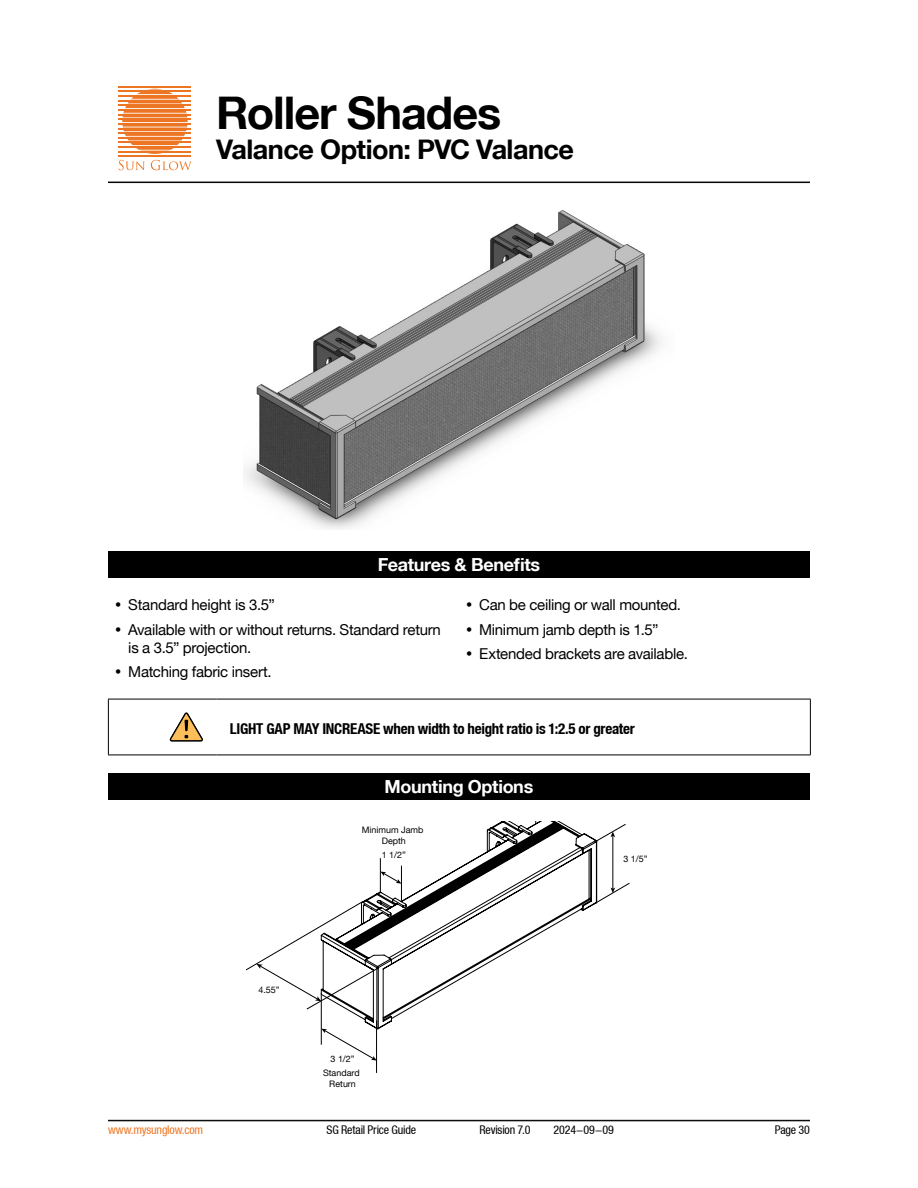
<style>
.page{position:relative;width:918px;height:1188px;background:#fff}
.page>*{position:absolute;margin:0;border:0;box-sizing:border-box;transform-origin:0 0}
.t1{font:700 45px "Helvetica Neue LT";letter-spacing:-.025em;color:#000}
.t2{font:700 27px "Helvetica Neue LT";letter-spacing:-.02em;color:#000}
.t3{font:700 18px "Helvetica Neue LT";letter-spacing:-.02em;color:#fff}
.t4{font:15px/24.8px "Helvetica Neue LT";letter-spacing:-.02em;color:#000}
.t5{font:700 condensed 15px "Helvetica Neue LT";letter-spacing:-.015em;color:#000}
.t6{font:condensed 12px "Helvetica Neue LT";letter-spacing:-.015em;color:#000}
.t7{font:condensed 12px "Helvetica Neue LT";letter-spacing:-.015em;color:#ee7623}
.t8{font:8.85px/10.6px "Helvetica Neue LT";color:#000;text-align:center}
</style>
<div class="page">
<svg style="left:122px;top:89px;width:66px;height:65px"></svg>
<hr style="left:119px;top:86px;width:72px;height:2px;background:#ed7624">
<hr style="left:119px;top:91px;width:72px;height:1px;background:#ed7624">
<hr style="left:119px;top:95px;width:72px;height:2px;background:#ed7624">
<hr style="left:119px;top:100px;width:72px;height:1px;background:#ed7624">
<hr style="left:119px;top:105px;width:72px;height:1px;background:#ed7624">
<hr style="left:119px;top:109px;width:72px;height:2px;background:#ed7624">
<hr style="left:119px;top:114px;width:72px;height:1px;background:#ed7624">
<hr style="left:119px;top:119px;width:72px;height:1px;background:#ed7624">
<hr style="left:119px;top:123px;width:72px;height:2px;background:#ed7624">
<hr style="left:119px;top:128px;width:72px;height:1px;background:#ed7624">
<hr style="left:119px;top:132px;width:72px;height:2px;background:#ed7624">
<hr style="left:119px;top:137px;width:72px;height:1px;background:#ed7624">
<hr style="left:119px;top:142px;width:72px;height:1px;background:#ed7624">
<hr style="left:119px;top:146px;width:72px;height:2px;background:#ed7624">
<hr style="left:119px;top:151px;width:72px;height:1px;background:#ed7624">
<hr style="left:119px;top:156px;width:72px;height:1px;background:#ed7624">
<svg style="left:119px;top:160px;width:26px;height:10px"></svg>
<svg style="left:151px;top:160px;width:41px;height:10px"></svg>
<hr style="left:108px;top:182px;width:702px;height:1px;background:#000">
<hr style="left:108px;top:1120px;width:702px;height:1px;background:#000">
<hr style="left:108px;top:1121px;width:702px;height:1px;background:#000">
<img style="left:244px;top:210px;width:417px;height:319px">
<div style="left:108px;top:551px;width:702px;height:27px;background:#000"></div>
<hr style="left:108px;top:699px;width:108px;height:1px;background:#000">
<hr style="left:108px;top:699px;width:1px;height:56px;background:#000">
<hr style="left:216px;top:699px;width:595px;height:1px;background:#000">
<hr style="left:810px;top:699px;width:1px;height:56px;background:#000">
<hr style="left:108px;top:755px;width:108px;height:1px;background:#000">
<hr style="left:216px;top:755px;width:595px;height:1px;background:#000">
<svg style="left:169px;top:712px;width:34px;height:30px"></svg>
<div style="left:108px;top:773px;width:702px;height:27px;background:#000"></div>
<svg style="left:322px;top:821px;width:275px;height:209px"></svg>
<svg style="left:322px;top:1029px;width:54px;height:32px"></svg>
<svg style="left:246px;top:901px;width:133px;height:109px"></svg>
<hr style="left:321px;top:993px;width:1px;height:52px;background:#000">
<hr style="left:376px;top:1021px;width:1px;height:52px;background:#000">
<svg style="left:381px;top:872px;width:20px;height:12px"></svg>
<hr style="left:380px;top:858px;width:1px;height:34px;background:#000">
<hr style="left:401px;top:866px;width:1px;height:35px;background:#000">
<hr style="left:613px;top:836px;width:1px;height:53px;background:#000">
<svg style="left:593px;top:824px;width:33px;height:19px"></svg>
<svg style="left:593px;top:883px;width:37px;height:22px"></svg>
<h1 class="t1" style="left:216px;top:85px;width:287px">Roller Shades</h1>
<h2 class="t2" style="left:216px;top:133px;width:360px">Valance Option: PVC Valance</h2>
<p class="t3" style="left:378px;top:554px;width:164px">Features &amp; Benefits</p>
<p class="t4" style="left:128px;top:592px;width:314px">Standard height is 3.5”<br>Available with or without returns. Standard return</p>
<p class="t4" style="left:128px;top:635px;width:145px">is a 3.5” projection.<br>Matching fabric insert.</p>
<p class="t4" style="left:479px;top:592px;width:210px">Can be ceiling or wall mounted.<br>Minimum jamb depth is 1.5”<br>Extended brackets are available.</p>
<p class="t5" style="left:230px;top:720px;width:407px">LIGHT GAP MAY INCREASE when width to height ratio is 1:2.5 or greater</p>
<p class="t3" style="left:385px;top:776px;width:150px">Mounting Options</p>
<p class="t8" style="left:362px;top:825px;width:63px">Minimum Jamb<br>Depth</p>
<p class="t8" style="left:382px;top:850px;width:26px">1 1/2”</p>
<p class="t8" style="left:259px;top:984px;width:23px">4.55”</p>
<p class="t8" style="left:331px;top:1054px;width:26px">3 1/2”</p>
<p class="t8" style="left:323px;top:1068px;width:38px">Standard<br>Return</p>
<p class="t8" style="left:623px;top:854px;width:26px">3 1/5”</p>
<p class="t7" style="left:108px;top:1123px;width:97px">www.mysunglow.com</p>
<p class="t6" style="left:326px;top:1123px;width:91px">SG Retail Price Guide</p>
<p class="t6" style="left:480px;top:1123px;width:53px">Revision 7.0</p>
<p class="t6" style="left:554px;top:1123px;width:62px">2024-09-09</p>
<p class="t6" style="left:775px;top:1123px;width:37px">Page 30</p>
</div>
